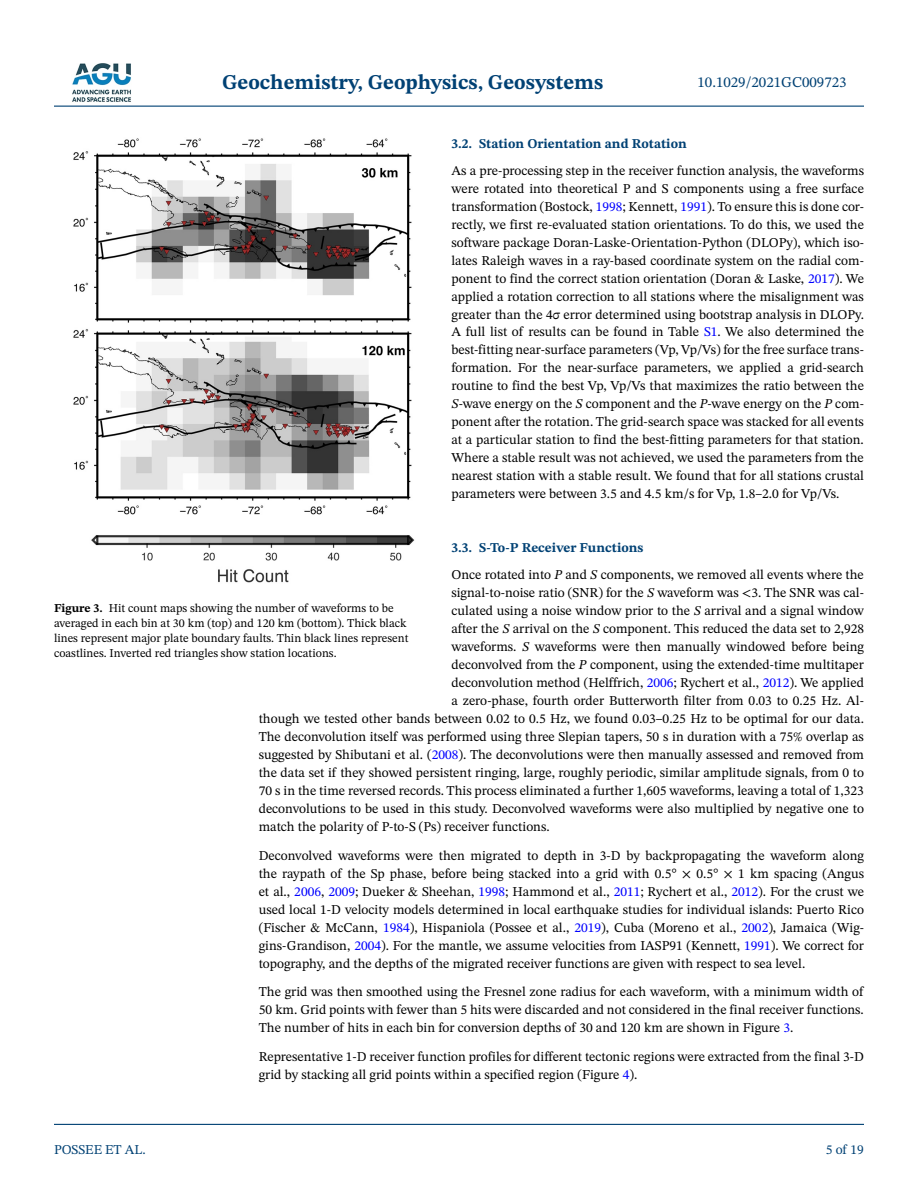
<style>
.page{position:relative;width:918px;height:1188px;background:#fff}
.page>*{position:absolute;margin:0;border:0;box-sizing:border-box;transform-origin:0 0}
.t1{font:700 21px "STIX Two Text";color:#004174}
.t2{font:15px "STIX Two Text";color:#004174}
.t3{font:13.5px/18px "STIX Two Text";color:#000;text-align:justify}
.t4{font:700 13.5px "STIX Two Text";color:#004174}
.t5{font:13.5px "STIX Two Text";color:#004174}
.t6{font:12px/15px "STIX Two Text";color:#000}
.s1{color:#00f}
.s2{font-style:italic}
.s3{font-weight:700;color:#004174}
.s4{font-weight:700}
</style>
<div class="page">
<hr style="left:54px;top:106px;width:810px;height:1px;background:#004174">
<hr style="left:54px;top:1124px;width:810px;height:1px;background:#004174">
<img style="left:72px;top:63px;width:59px;height:39px">
<img style="left:73px;top:138px;width:342px;height:445px">
<h1 class="t1" style="left:222px;top:67px;width:383px">Geochemistry, Geophysics, Geosystems</h1>
<p class="t2" style="left:697px;top:72px;width:151px">10.1029/2021GC009723</p>
<p class="t4" style="left:452px;top:133px;width:237px">3.2. Station Orientation and Rotation</p>
<p class="t3" style="left:451px;top:161px;width:414px">As a pre-processing step in the receiver function analysis, the waveforms were rotated into theoretical P and S components using a free surface transformation (Bostock, <span class="s1">1998</span>; Kennett, <span class="s1">1991</span>). To ensure this is done cor&shy;rectly, we first re-evaluated station orientations. To do this, we used the software package Doran-Laske-Orientation-Python (DLOPy), which iso&shy;lates Raleigh waves in a ray-based coordinate system on the radial com&shy;ponent to find the correct station orientation (Doran &amp; Laske, <span class="s1">2017</span>). We applied a rotation correction to all stations where the misalignment was greater than the 4σ error determined using bootstrap analysis in DLOPy.<br>A full list of results can be found in Table <span class="s1">S1</span>. We also determined the best-fitting near-surface parameters (Vp, Vp/Vs) for the free surface trans&shy;formation. For the near-surface parameters, we applied a grid-search routine to find the best Vp, Vp/Vs that maximizes the ratio between the <span class="s2">S</span>-wave energy on the <span class="s2">S</span> component and the <span class="s2">P</span>-wave energy on the <span class="s2">P</span> com&shy;ponent after the rotation. The grid-search space was stacked for all events at a particular station to find the best-fitting parameters for that station.<br>Where a stable result was not achieved, we used the parameters from the nearest station with a stable result. We found that for all stations crustal parameters were between 3.5 and 4.5 km/s for Vp, 1.8–2.0 for Vp/Vs.</p>
<p class="t3" style="left:451px;top:534px;width:414px;line-height:27px"><span class="s3">3.3. S-To-P Receiver Functions<br></span>Once rotated into <span class="s2">P</span> and <span class="s2">S</span> components, we removed all events where the</p>
<p class="t3" style="left:451px;top:584px;width:414px">signal-to-noise ratio (SNR) for the <span class="s2">S</span> waveform was &lt;3. The SNR was cal-</p>
<p class="t3" style="left:451px;top:602px;width:414px">culated using a noise window prior to the <span class="s2">S</span> arrival and a signal window</p>
<p class="t3" style="left:451px;top:620px;width:414px">after the <span class="s2">S</span> arrival on the <span class="s2">S</span> component. This reduced the data set to 2,928</p>
<p class="t3" style="left:451px;top:638px;width:414px">waveforms. <span class="s2">S</span> waveforms were then manually windowed before being</p>
<p class="t3" style="left:451px;top:656px;width:414px">deconvolved from the <span class="s2">P</span> component, using the extended-time multitaper</p>
<p class="t3" style="left:451px;top:674px;width:414px">deconvolution method (Helffrich, <span class="s1">2006</span>; Rychert et al., <span class="s1">2012</span>). We applied</p>
<p class="t3" style="left:451px;top:692px;width:414px">a zero-phase, fourth order Butterworth filter from 0.03 to 0.25 Hz. Al-</p>
<p class="t3" style="left:259px;top:710px;width:607px">though we tested other bands between 0.02 to 0.5 Hz, we found 0.03–0.25 Hz to be optimal for our data.</p>
<p class="t3" style="left:259px;top:728px;width:607px">The deconvolution itself was performed using three Slepian tapers, 50 s in duration with a 75% overlap as</p>
<p class="t3" style="left:259px;top:746px;width:607px">suggested by Shibutani et al. (<span class="s1">2008</span>). The deconvolutions were then manually assessed and removed from</p>
<p class="t3" style="left:259px;top:764px;width:607px">the data set if they showed persistent ringing, large, roughly periodic, similar amplitude signals, from 0 to</p>
<p class="t3" style="left:259px;top:782px;width:607px">70 s in the time reversed records. This process eliminated a further 1,605 waveforms, leaving a total of 1,323</p>
<p class="t3" style="left:259px;top:800px;width:607px">deconvolutions to be used in this study. Deconvolved waveforms were also multiplied by negative one to</p>
<p class="t3" style="left:259px;top:818px;width:292px">match the polarity of P-to-S (Ps) receiver functions.</p>
<p class="t3" style="left:259px;top:846px;width:607px">Deconvolved waveforms were then migrated to depth in 3-D by backpropagating the waveform along the raypath of the Sp phase, before being stacked into a grid with 0.5° × 0.5° × 1 km spacing (Angus et al., <span class="s1">2006</span>, <span class="s1">2009</span>; Dueker &amp; Sheehan, <span class="s1">1998</span>; Hammond et al., <span class="s1">2011</span>; Rychert et al., <span class="s1">2012</span>). For the crust we used local 1-D velocity models determined in local earthquake studies for individual islands: Puerto Rico (Fischer &amp; McCann, <span class="s1">1984</span>), Hispaniola (Possee et al., <span class="s1">2019</span>), Cuba (Moreno et al., <span class="s1">2002</span>), Jamaica (Wig&shy;gins-Grandison, <span class="s1">2004</span>). For the mantle, we assume velocities from IASP91 (Kennett, <span class="s1">1991</span>). We correct for topography, and the depths of the migrated receiver functions are given with respect to sea level.</p>
<p class="t3" style="left:259px;top:983px;width:607px">The grid was then smoothed using the Fresnel zone radius for each waveform, with a minimum width of 50 km. Grid points with fewer than 5 hits were discarded and not considered in the final receiver functions.<br>The number of hits in each bin for conversion depths of 30 and 120 km are shown in Figure <span class="s1">3</span>.</p>
<p class="t3" style="left:259px;top:1047px;width:607px">Representative 1-D receiver function profiles for different tectonic regions were extracted from the final 3-D grid by stacking all grid points within a specified region (Figure <span class="s1">4</span>).</p>
<p class="t6" style="left:54px;top:601px;width:356px"><span class="s4">Figure 3.</span> Hit count maps showing the number of waveforms to be averaged in each bin at 30 km (top) and 120 km (bottom). Thick black lines represent major plate boundary faults. Thin black lines represent coastlines. Inverted red triangles show station locations.</p>
<p class="t5" style="left:54px;top:1140px;width:93px">POSSEE ET AL.</p>
<p class="t5" style="left:826px;top:1140px;width:40px">5 of 19</p>
</div>
